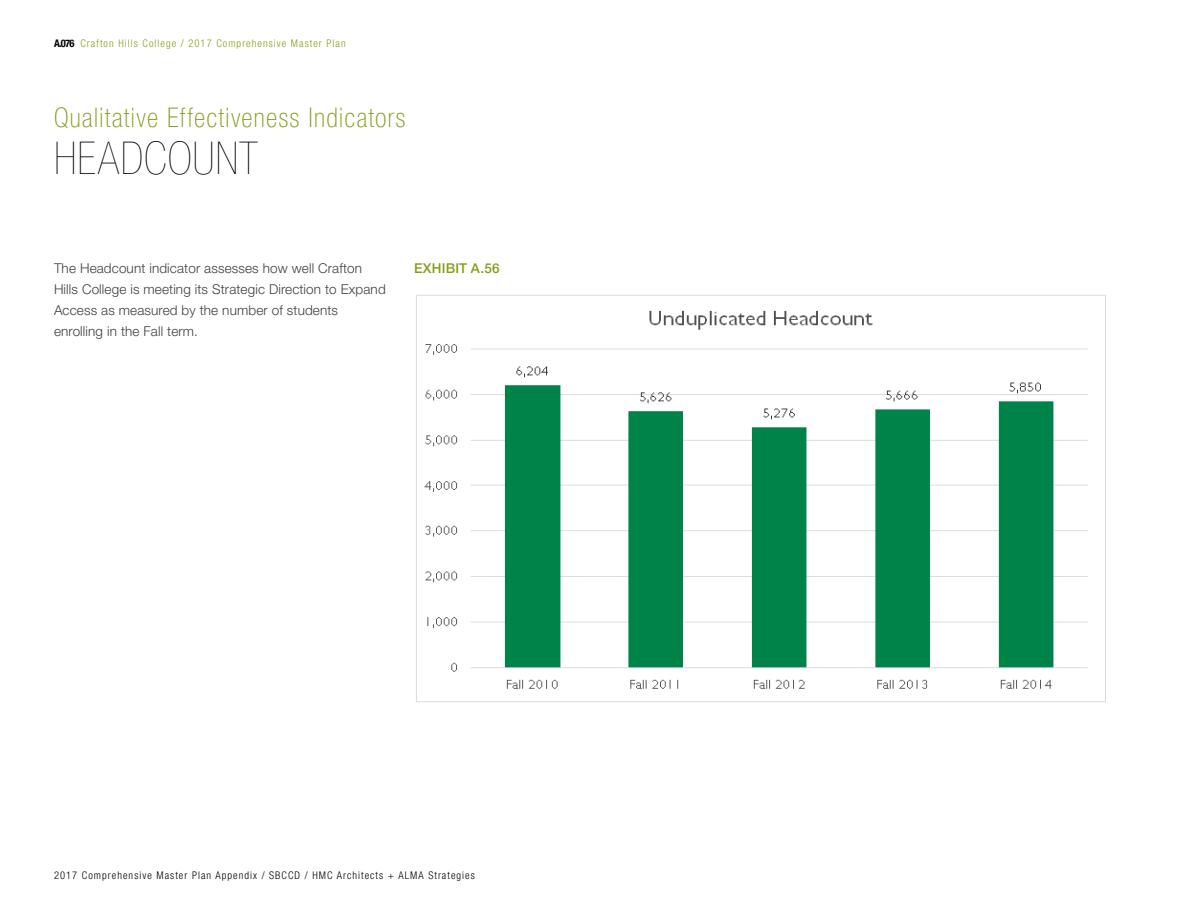
<style>
.page{position:relative;width:1188px;height:918px;background:#fff}
.page>*{position:absolute;margin:0;border:0;box-sizing:border-box;transform-origin:0 0}
.t1{font:200 condensed 45px "Helvetica Neue LT Std";letter-spacing:.025em;color:#000101}
.t2{font:100 condensed 27px "Helvetica Neue LT Std";letter-spacing:.05em;color:#869d19}
.t3{font:300 13.5px/21px "Helvetica Neue LT Std";letter-spacing:.01em;color:#414042}
.t4{font:500 13.5px "Helvetica Neue LT Std";letter-spacing:.015em;color:#869d19}
.t5{font:300 condensed 10.5px "Helvetica Neue LT Std";letter-spacing:.1em;color:#000101}
.t6{font:300 condensed 10.5px "Helvetica Neue LT Std";letter-spacing:.1em;color:#869d19}
.t7{font:700 condensed 10.5px "Helvetica Neue LT Std";color:#000101}
</style>
<div class="page">
<img style="left:416px;top:295px;width:690px;height:407px">
<p class="t6" style="left:80px;top:37px;width:267px">Crafton Hills College / 2017 Comprehensive Master Plan</p>
<p class="t7" style="left:54px;top:37px;width:22px">A.076</p>
<h2 class="t2" style="left:54px;top:102px;width:353px">Qualitative Effectiveness Indicators</h2>
<h1 class="t1" style="left:54px;top:133px;width:205px">HEADCOUNT</h1>
<p class="t3" style="left:54px;top:257px;width:333px">The Headcount indicator assesses how well Crafton Hills College is meeting its Strategic Direction to Expand Access as measured by the number of students enrolling in the Fall term.</p>
<p class="t4" style="left:414px;top:260px;width:87px">EXHIBIT A.56</p>
<p class="t5" style="left:54px;top:869px;width:422px">2017 Comprehensive Master Plan Appendix / SBCCD / HMC Architects + ALMA Strategies</p>
</div>
